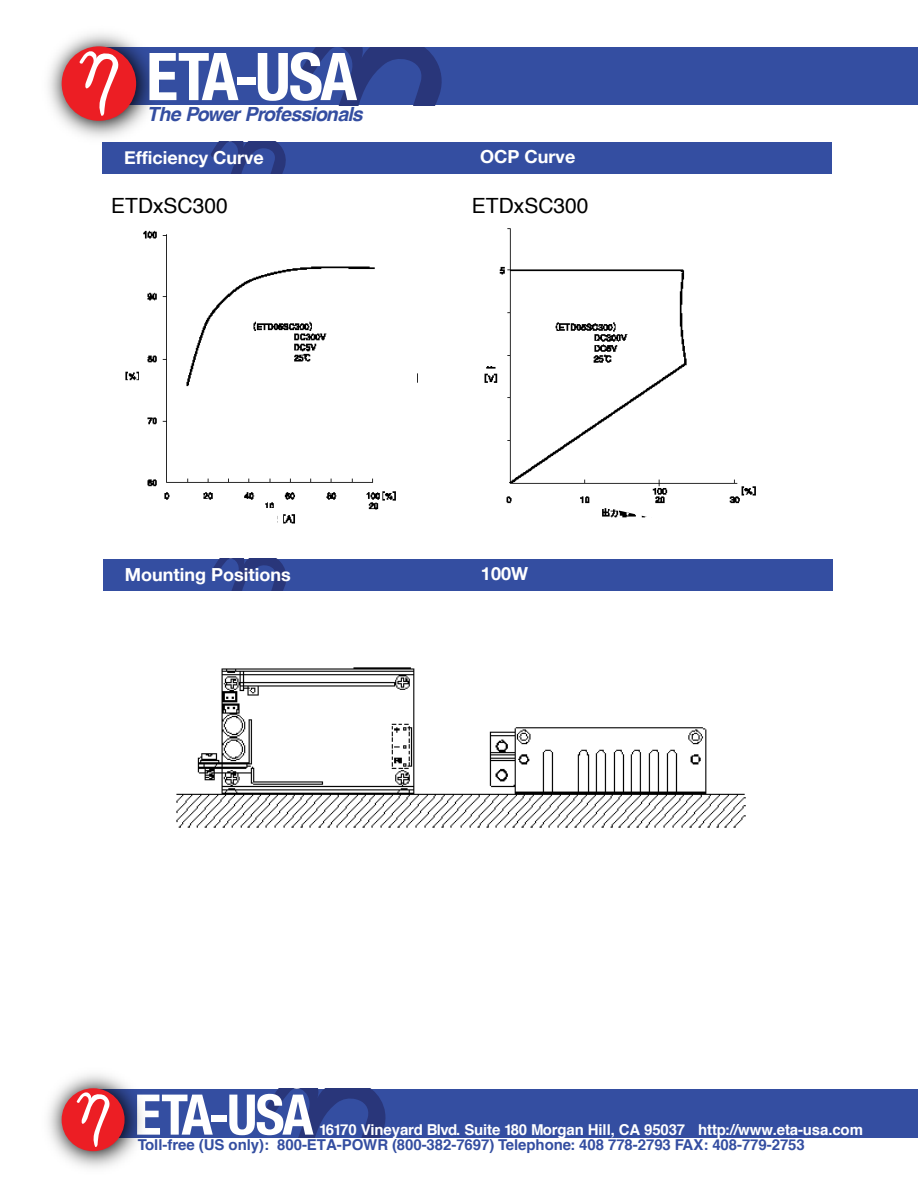
<style>
.page{position:relative;width:918px;height:1188px;background:#fff}
.page>*{position:absolute;margin:0;border:0;box-sizing:border-box;transform-origin:0 0}
.t1{font:700 condensed 66px "Helvetica Neue";letter-spacing:-.035em;color:#fff}
.t2{font:700 condensed 56.1px "Helvetica Neue";letter-spacing:-.035em;color:#fff}
.t3{font:21px "Helvetica";color:#000}
.t4{font:italic 700 19.5px "Helvetica";letter-spacing:-.04em;color:#344ea1}
.t5{font:700 18px "Helvetica Neue";color:#fff}
.t6{font:700 15px "Helvetica";letter-spacing:-.005em;color:#344ea1}
.t7{font:700 15px "Helvetica";letter-spacing:-.01em;color:#fff}
</style>
<div class="page">
<div style="left:102px;top:142px;width:730px;height:31px;background:#344ea1"></div>
<div style="left:92px;top:1089px;width:826px;height:49px;background:#344ea1"></div>
<svg style="left:266px;top:1089px;width:120px;height:49px"></svg>
<img style="left:48px;top:1074px;width:93px;height:94px">
<div style="left:62px;top:1088px;width:63px;height:63px;background:#ec1e24;border-radius:50%"></div>
<svg style="left:77px;top:1092px;width:34px;height:55px"></svg>
<div style="left:105px;top:47px;width:813px;height:58px;background:#344ea1"></div>
<img style="left:48px;top:33px;width:145px;height:141px">
<div style="left:62px;top:46px;width:74px;height:75px;background:#ec1e24;border-radius:50%"></div>
<svg style="left:79px;top:51px;width:41px;height:65px"></svg>
<svg style="left:301px;top:47px;width:141px;height:58px"></svg>
<svg style="left:211px;top:142px;width:75px;height:31px"></svg>
<div style="left:103px;top:559px;width:730px;height:31px;background:#344ea1"></div>
<svg style="left:211px;top:559px;width:76px;height:31px"></svg>
<img style="left:176px;top:667px;width:570px;height:161px">
<img style="left:125px;top:230px;width:271px;height:294px">
<img style="left:484px;top:228px;width:272px;height:276px">
<div style="left:539px;top:331px;width:46px;height:35px;background:#fff"></div>
<div style="left:241px;top:331px;width:46px;height:35px;background:#fff"></div>
<div style="left:476px;top:315px;width:31px;height:51px;background:#fff"></div>
<div style="left:114px;top:315px;width:31px;height:51px;background:#fff"></div>
<svg style="left:602px;top:508px;width:45px;height:10px"></svg>
<div style="left:230px;top:508px;width:47px;height:24px;background:#fff"></div>
<h1 class="t1" style="left:146px;top:22px;width:212px">ETA-USA</h1>
<h3 class="t4" style="left:147px;top:98px;width:218px">The Power Professionals</h3>
<p class="t5" style="left:124px;top:144px;width:141px">Efficiency Curve</p>
<p class="t5" style="left:480px;top:142px;width:97px">OCP Curve</p>
<h3 class="t3" style="left:111px;top:189px;width:118px">ETDxSC300</h3>
<h3 class="t3" style="left:472px;top:189px;width:118px">ETDxSC300</h3>
<p class="t5" style="left:125px;top:561px;width:167px">Mounting Positions</p>
<p class="t5" style="left:481px;top:559px;width:49px">100W</p>
<h2 class="t2" style="left:134px;top:1068px;width:181px">ETA-USA</h2>
<p class="t7" style="left:319px;top:1118px;width:545px">16170 Vineyard Blvd. Suite 180 Morgan Hill, CA 95037 http://www.eta-usa.com</p>
<p class="t6" style="left:138px;top:1132px;width:669px">Toll-free (US only): 800-ETA-POWR (800-382-7697) Telephone: 408 778-2793 FAX: 408-779-2753</p>
</div>
